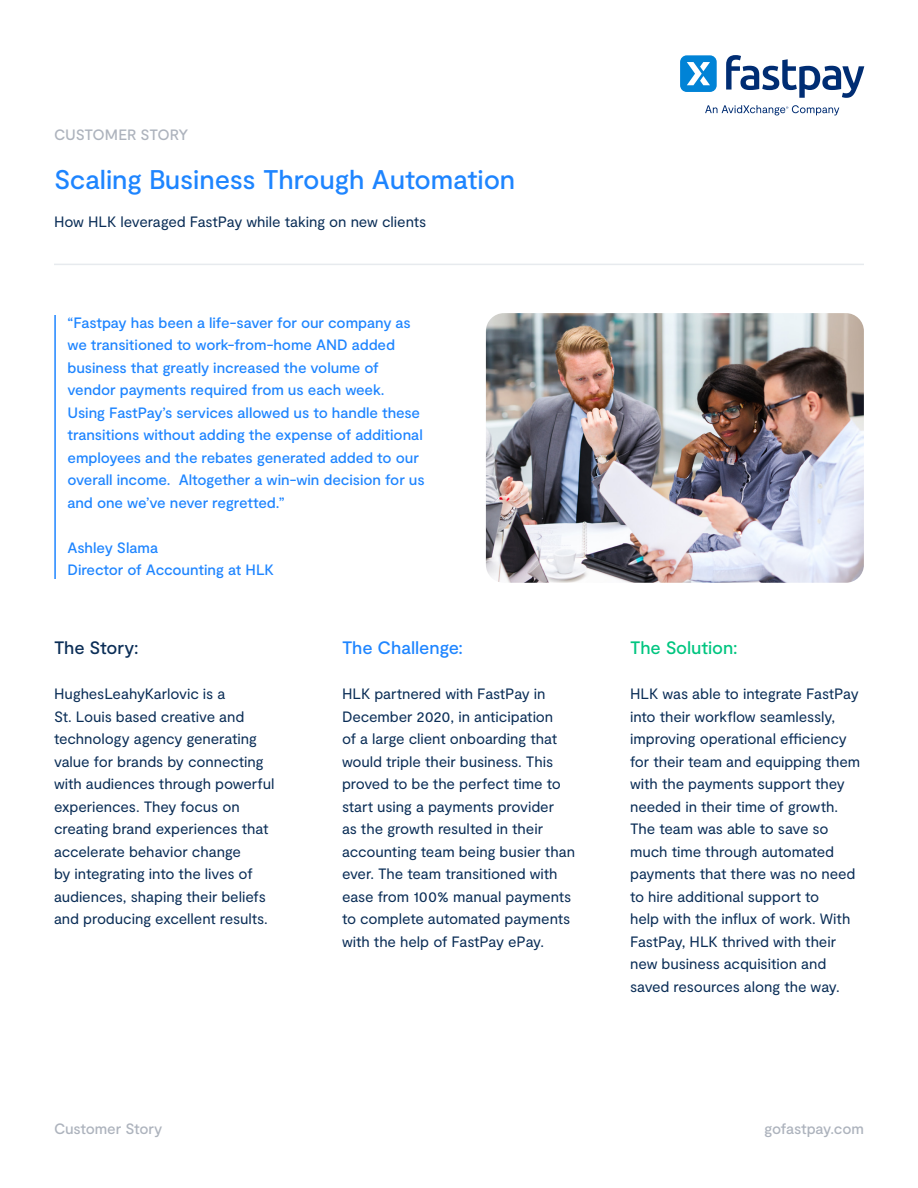
<style>
.page{position:relative;width:918px;height:1188px;background:#fff}
.page>*{position:absolute;margin:0;border:0;box-sizing:border-box;transform-origin:0 0}
.t1{font:500 27px "Moderat";letter-spacing:-.005em;color:#1e85ff}
.t2{font:500 18px "Moderat";letter-spacing:-.005em;color:#1e85ff}
.t3{font:500 18px "Moderat";letter-spacing:-.005em;color:#01c580}
.t4{font:500 18px "Moderat";letter-spacing:-.01em;color:#0b2e57}
.t5{font:15px/22.5px "Moderat";letter-spacing:-.005em;color:#0b2e57}
.t6{font:500 15px/22.5px "Moderat";letter-spacing:-.005em;color:#1e85ff}
.t7{font:500 15px "Moderat";letter-spacing:-.01em;color:#adb3bd}
</style>
<div class="page">
<svg style="left:680px;top:55px;width:37px;height:37px"></svg>
<svg style="left:726px;top:55px;width:138px;height:43px"></svg>
<svg style="left:705px;top:105px;width:134px;height:10px"></svg>
<hr style="left:54px;top:316px;width:2px;height:262px;background:#1e85ff">
<img style="left:486px;top:313px;width:378px;height:270px">
<hr style="left:54px;top:264px;width:810px;height:1px;background:#e7eaee">
<p class="t7" style="left:54px;top:126px;width:136px">CUSTOMER STORY</p>
<p class="t1" style="left:54px;top:164px;width:463px">Scaling Business Through Automation</p>
<p class="t5" style="left:54px;top:210px;width:374px">How HLK leveraged FastPay while taking on new clients</p>
<p class="t6" style="left:68px;top:312px;width:359px">“Fastpay has been a life-saver for our company as we transitioned to work-from-home AND added business that greatly increased the volume of vendor payments required from us each week.<br>Using FastPay’s services allowed us to handle these transitions without adding the expense of additional employees and the rebates generated added to our overall income. Altogether a win-win decision for us and one we’ve never regretted.”</p>
<p class="t6" style="left:68px;top:537px;width:208px">Ashley Slama<br>Director of Accounting at HLK</p>
<p class="t4" style="left:54px;top:637px;width:86px">The Story:</p>
<p class="t5" style="left:54px;top:683px;width:222px">HughesLeahyKarlovic is a<br>St. Louis based creative and technology agency generating value for brands by connecting with audiences through powerful experiences. They focus on creating brand experiences that accelerate behavior change<br>by integrating into the lives of audiences, shaping their beliefs and producing excellent results.</p>
<p class="t2" style="left:342px;top:637px;width:123px">The Challenge:</p>
<p class="t5" style="left:342px;top:683px;width:235px">HLK partnered with FastPay in<br>December 2020, in anticipation<br>of a large client onboarding that would triple their business. This proved to be the perfect time to start using a payments provider<br>as the growth resulted in their accounting team being busier than ever. The team transitioned with ease from 100% manual payments to complete automated payments with the help of FastPay ePay.</p>
<p class="t7" style="left:54px;top:1120px;width:110px">Customer Story</p>
<p class="t3" style="left:630px;top:637px;width:109px">The Solution:</p>
<p class="t5" style="left:630px;top:683px;width:232px">HLK was able to integrate FastPay into their workflow seamlessly, improving operational efficiency for their team and equipping them with the payments support they needed in their time of growth.<br>The team was able to save so much time through automated payments that there was no need to hire additional support to<br>help with the influx of work. With<br>FastPay, HLK thrived with their new business acquisition and saved resources along the way.</p>
<p class="t7" style="left:764px;top:1120px;width:101px">gofastpay.com</p>
</div>
